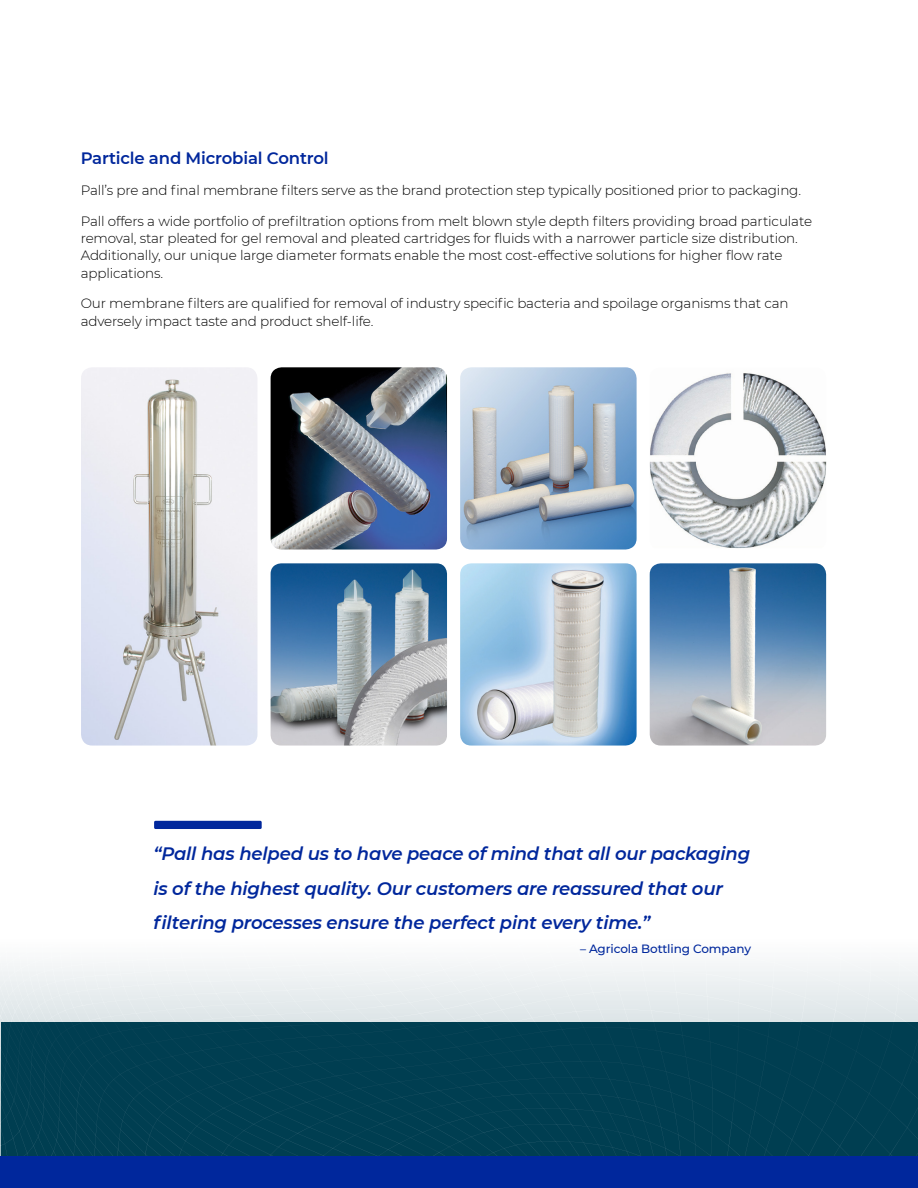
<style>
.page{position:relative;width:918px;height:1188px;background:#fff}
.page>*{position:absolute;margin:0;border:0;box-sizing:border-box;transform-origin:0 0}
.t1{font:italic 600 18px/34.5px "Montserrat";letter-spacing:-.01em;color:#00279c}
.t2{font:600 16.5px "Montserrat";letter-spacing:-.01em;color:#00279c}
.t3{font:300 13.5px/17.2px "Montserrat";letter-spacing:-.01em;color:#000}
.t4{font:500 12px "Montserrat";letter-spacing:-.01em;color:#00279c}
</style>
<div class="page">
<div style="left:0;top:1156px;width:918px;height:32px;background:#00279c"></div>
<div style="left:0;top:937px;width:918px;height:219px;background:#003e52"></div>
<img style="left:0;top:937px;width:918px;height:109px">
<img style="left:271px;top:563px;width:176px;height:183px">
<img style="left:271px;top:367px;width:176px;height:183px">
<img style="left:81px;top:367px;width:176px;height:379px">
<img style="left:460px;top:367px;width:177px;height:183px">
<img style="left:460px;top:563px;width:177px;height:183px">
<img style="left:650px;top:563px;width:176px;height:183px">
<img style="left:650px;top:373px;width:176px;height:176px">
<div style="left:154px;top:821px;width:108px;height:8px;background:#00279c;border-radius:2px"></div>
<p class="t2" style="left:81px;top:147px;width:250px">Particle and Microbial Control</p>
<p class="t3" style="left:81px;top:181px;width:722px">Pall’s pre and final membrane filters serve as the brand protection step typically positioned prior to packaging.</p>
<p class="t3" style="left:81px;top:212px;width:733px">Pall offers a wide portfolio of prefiltration options from melt blown style depth filters providing broad particulate removal, star pleated for gel removal and pleated cartridges for fluids with a narrower particle size distribution.<br>Additionally, our unique large diameter formats enable the most cost-effective solutions for higher flow rate applications.</p>
<p class="t3" style="left:81px;top:295px;width:709px">Our membrane filters are qualified for removal of industry specific bacteria and spoilage organisms that can adversely impact taste and product shelf-life.</p>
<h1 class="t1" style="left:153px;top:836px;width:598px">“Pall has helped us to have peace of mind that all our packaging is of the highest quality. Our customers are reassured that our filtering processes ensure the perfect pint every time.”</h1>
<p class="t4" style="left:580px;top:941px;width:173px">– Agricola Bottling Company</p>
</div>
